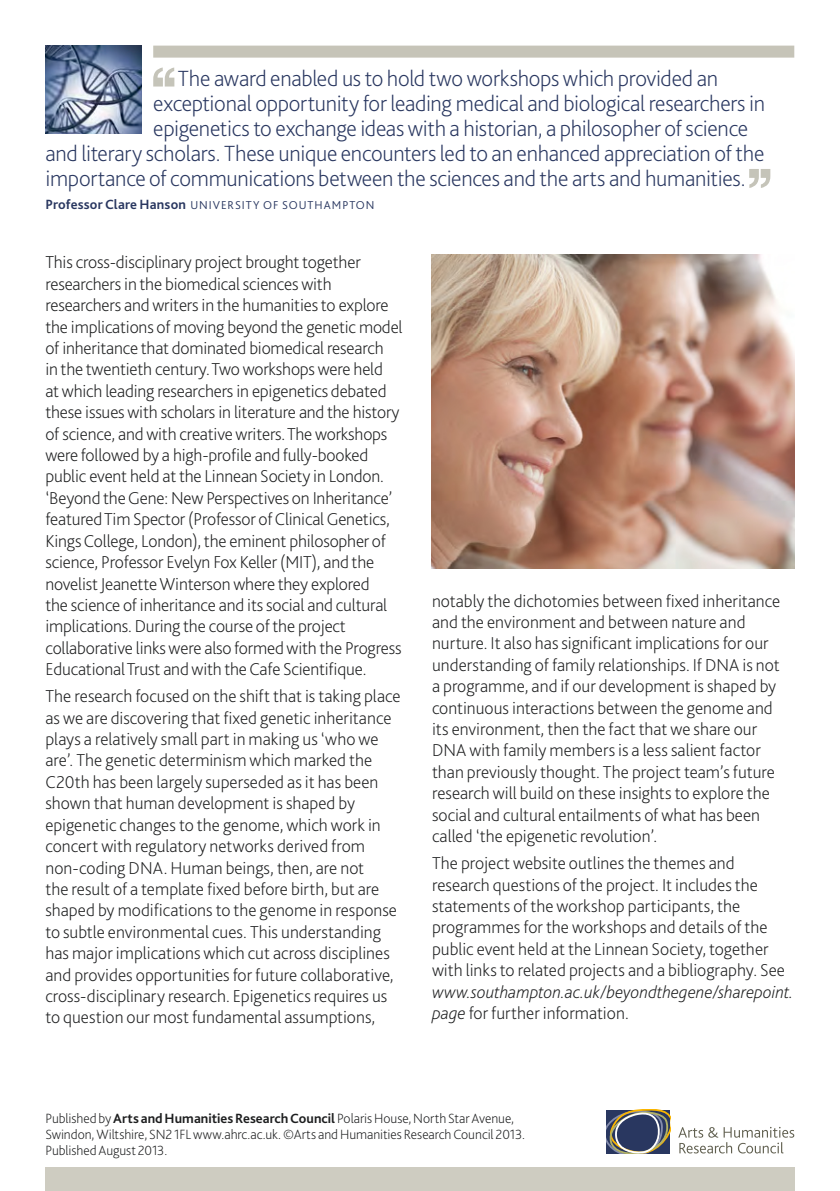
<style>
.page{position:relative;width:840px;height:1191px;background:#fff}
.page>*{position:absolute;margin:0;border:0;box-sizing:border-box;transform-origin:0 0}
.t1{font:200 23px "Bliss 2";letter-spacing:-.01em;color:#293760}
.t2{font:200 18px/21.4px "Bliss 2";letter-spacing:-.005em;color:#1d1e1f}
.t3{font:italic 200 18px/21.4px "Bliss 2";color:#1d1e1f}
.t4{font:200 14px/16px "Bliss 2";letter-spacing:-.005em;color:#1d1e1f}
.t5{font:300 12px "Bliss 2";letter-spacing:.085em;color:#293760}
.s1{font-weight:700;font-size:14px}
.s2{font-style:normal}
.s3{font-weight:700}
</style>
<div class="page">
<div style="left:45px;top:1167px;width:749px;height:24px;background:#ceccc1"></div>
<svg style="left:606px;top:1109px;width:63px;height:44px;background:#5b616e"></svg>
<svg style="left:678px;top:1126px;width:115px;height:27px"></svg>
<div style="left:153px;top:46px;width:640px;height:12px;background:#c6c4b8"></div>
<svg style="left:153px;top:67px;width:21px;height:20px"></svg>
<svg style="left:749px;top:169px;width:21px;height:19px"></svg>
<img style="left:431px;top:255px;width:362px;height:314px">
<img style="left:45px;top:45px;width:97px;height:88px">
<p class="t1" style="left:178px;top:64px;width:541px">The award enabled us to hold two workshops which provided an</p>
<p class="t1" style="left:153px;top:89px;width:613px">exceptional opportunity for leading medical and biological researchers in</p>
<p class="t1" style="left:153px;top:114px;width:596px">epigenetics to exchange ideas with a historian, a philosopher of science</p>
<p class="t1" style="left:45px;top:139px;width:720px">and literary scholars. These unique encounters led to an enhanced appreciation of the</p>
<p class="t1" style="left:45px;top:164px;width:701px">importance of communications between the sciences and the arts and humanities.</p>
<p class="t5" style="left:45px;top:198px;width:330px"><span class="s1">Professor Clare Hanson</span> UNIVERSITY OF SOUTHAMPTON</p>
<p class="t2" style="left:45px;top:252px;width:358px">This cross-disciplinary project brought together researchers in the biomedical sciences with researchers and writers in the humanities to explore the implications of moving beyond the genetic model of inheritance that dominated biomedical research<br>in the twentieth century. Two workshops were held<br>at which leading researchers in epigenetics debated these issues with scholars in literature and the history of science, and with creative writers. The workshops were followed by a high-profile and fully-booked public event held at the Linnean Society in London. ‘Beyond the Gene: New Perspectives on Inheritance’ featured Tim Spector (Professor of Clinical Genetics, Kings College, London), the eminent philosopher of science, Professor Evelyn Fox Keller (MIT), and the novelist Jeanette Winterson where they explored<br>the science of inheritance and its social and cultural implications. During the course of the project collaborative links were also formed with the Progress Educational Trust and with the Cafe Scientifique.</p>
<p class="t2" style="left:45px;top:685px;width:356px">The research focused on the shift that is taking place as we are discovering that fixed genetic inheritance plays a relatively small part in making us ‘who we are’. The genetic determinism which marked the C20th has been largely superseded as it has been shown that human development is shaped by epigenetic changes to the genome, which work in concert with regulatory networks derived from non-coding DNA. Human beings, then, are not<br>the result of a template fixed before birth, but are shaped by modifications to the genome in response to subtle environmental cues. This understanding has major implications which cut across disciplines and provides opportunities for future collaborative, cross-disciplinary research. Epigenetics requires us to question our most fundamental assumptions,</p>
<p class="t2" style="left:432px;top:590px;width:349px">notably the dichotomies between fixed inheritance and the environment and between nature and nurture. It also has significant implications for our understanding of family relationships. If DNA is not a programme, and if our development is shaped by continuous interactions between the genome and its environment, then the fact that we share our DNA with family members is a less salient factor than previously thought. The project team’s future research will build on these insights to explore the social and cultural entailments of what has been called ‘the epigenetic revolution’.</p>
<p class="t2" style="left:432px;top:852px;width:354px">The project website outlines the themes and research questions of the project. It includes the statements of the workshop participants, the programmes for the workshops and details of the public event held at the Linnean Society, together with links to related projects and a bibliography. See</p>
<p class="t3" style="left:432px;top:980px;width:362px">www.southampton.ac.uk/beyondthegene/sharepoint. page <span class="s2">for further information.</span></p>
<p class="t4" style="left:45px;top:1109px;width:481px">Published by <span class="s3">Arts and Humanities Research Council</span> Polaris House, North Star Avenue,<br>Swindon, Wiltshire, SN2 1FL www.ahrc.ac.uk. ©Arts and Humanities Research Council 2013.<br>Published August 2013.</p>
</div>
